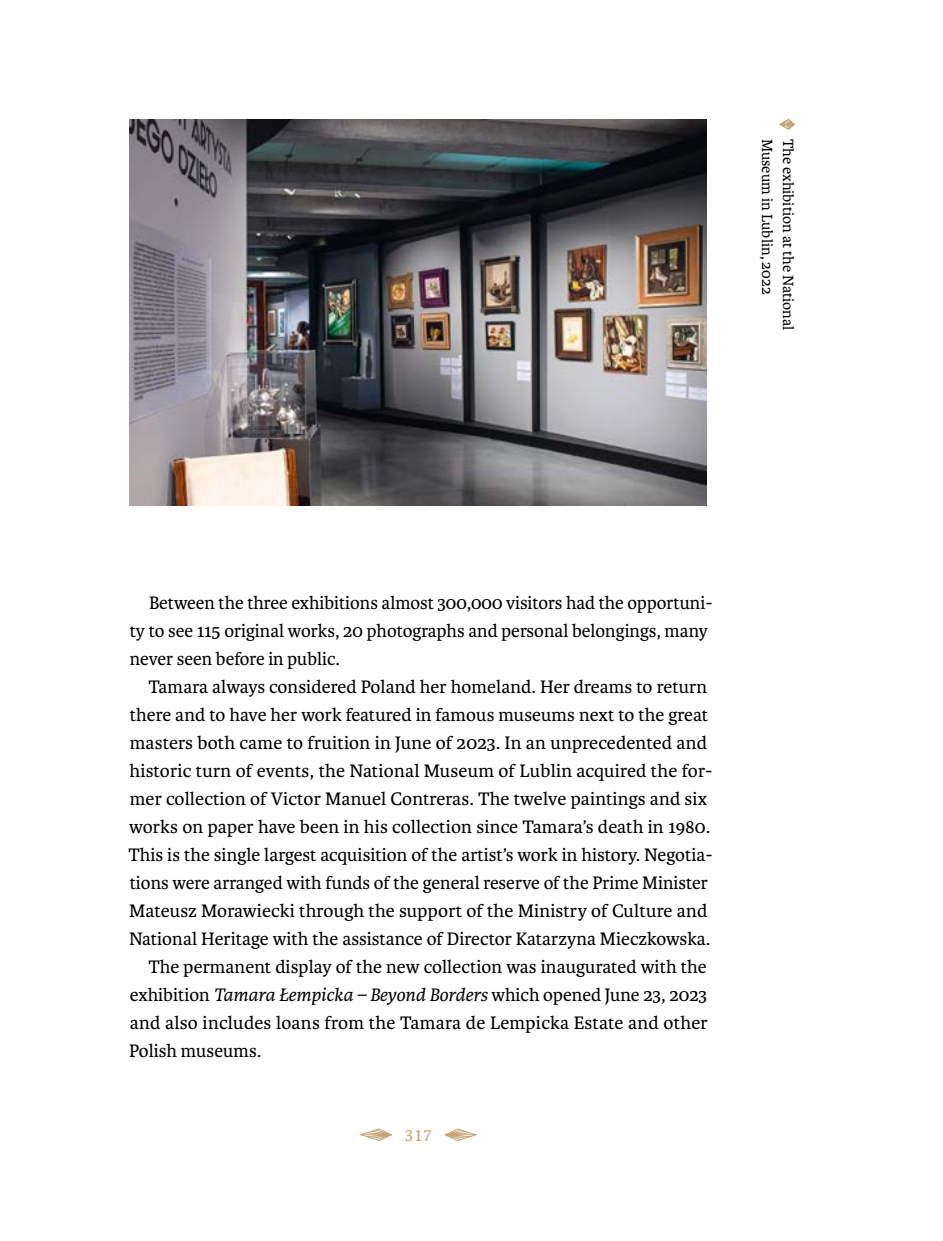
<style>
.page{position:relative;width:943px;height:1241px;background:#fff}
.page>*{position:absolute;margin:0;border:0;box-sizing:border-box;transform-origin:0 0}
.t1{font:19.25px/28px "Karmina";color:#000}
.t2{font:17.5px "Karmina";color:#c3a475}
.t3{font:15.75px "Karmina";color:#000}
.s1{font-style:italic}
</style>
<div class="page">
<svg style="left:360px;top:1128px;width:32px;height:12px"></svg>
<svg style="left:444px;top:1128px;width:32px;height:12px"></svg>
<img style="left:129px;top:119px;width:577px;height:386px">
<svg style="left:779px;top:119px;width:15px;height:11px"></svg>
<p class="t3" style="left:776px;top:139px;width:157px;rotate:90deg">Museum in Lublin, 2022</p>
<p class="t3" style="left:797px;top:138px;width:193px;rotate:90deg">The exhibition at the National</p>
<p class="t1" style="left:130px;top:588px;width:584px;text-indent:19px">Between the three exhibitions almost 300,000 visitors had the opportuni&shy;ty to see 115 original works, 20 photographs and personal belongings, many never seen before in public.</p>
<p class="t1" style="left:148px;top:672px;width:560px">Tamara always considered Poland her homeland. Her dreams to return</p>
<p class="t1" style="left:130px;top:700px;width:580px">there and to have her work featured in famous museums next to the great</p>
<p class="t1" style="left:130px;top:728px;width:579px">masters both came to fruition in June of 2023. In an unprecedented and</p>
<p class="t1" style="left:129px;top:756px;width:584px">historic turn of events, the National Museum of Lublin acquired the for-</p>
<p class="t1" style="left:130px;top:784px;width:579px">mer collection of Victor Manuel Contreras. The twelve paintings and six</p>
<p class="t1" style="left:129px;top:812px;width:582px">works on paper have been in his collection since Tamara’s death in 1980.</p>
<p class="t1" style="left:128px;top:840px;width:585px">This is the single largest acquisition of the artist’s work in history. Negotia-</p>
<p class="t1" style="left:130px;top:868px;width:579px">tions were arranged with funds of the general reserve of the Prime Minister</p>
<p class="t1" style="left:129px;top:896px;width:579px">Mateusz Morawiecki through the support of the Ministry of Culture and</p>
<p class="t1" style="left:129px;top:924px;width:582px">National Heritage with the assistance of Director Katarzyna Mieczkowska.</p>
<p class="t1" style="left:148px;top:952px;width:560px">The permanent display of the new collection was inaugurated with the</p>
<p class="t1" style="left:130px;top:980px;width:578px">exhibition <span class="s1">Tamara Łempicka – Beyond Borders</span> which opened June 23, 2023</p>
<p class="t1" style="left:130px;top:1008px;width:579px">and also includes loans from the Tamara de Lempicka Estate and other</p>
<p class="t1" style="left:129px;top:1036px;width:133px">Polish museums.</p>
<p class="t2" style="left:404px;top:1125px;width:29px">317</p>
</div>
